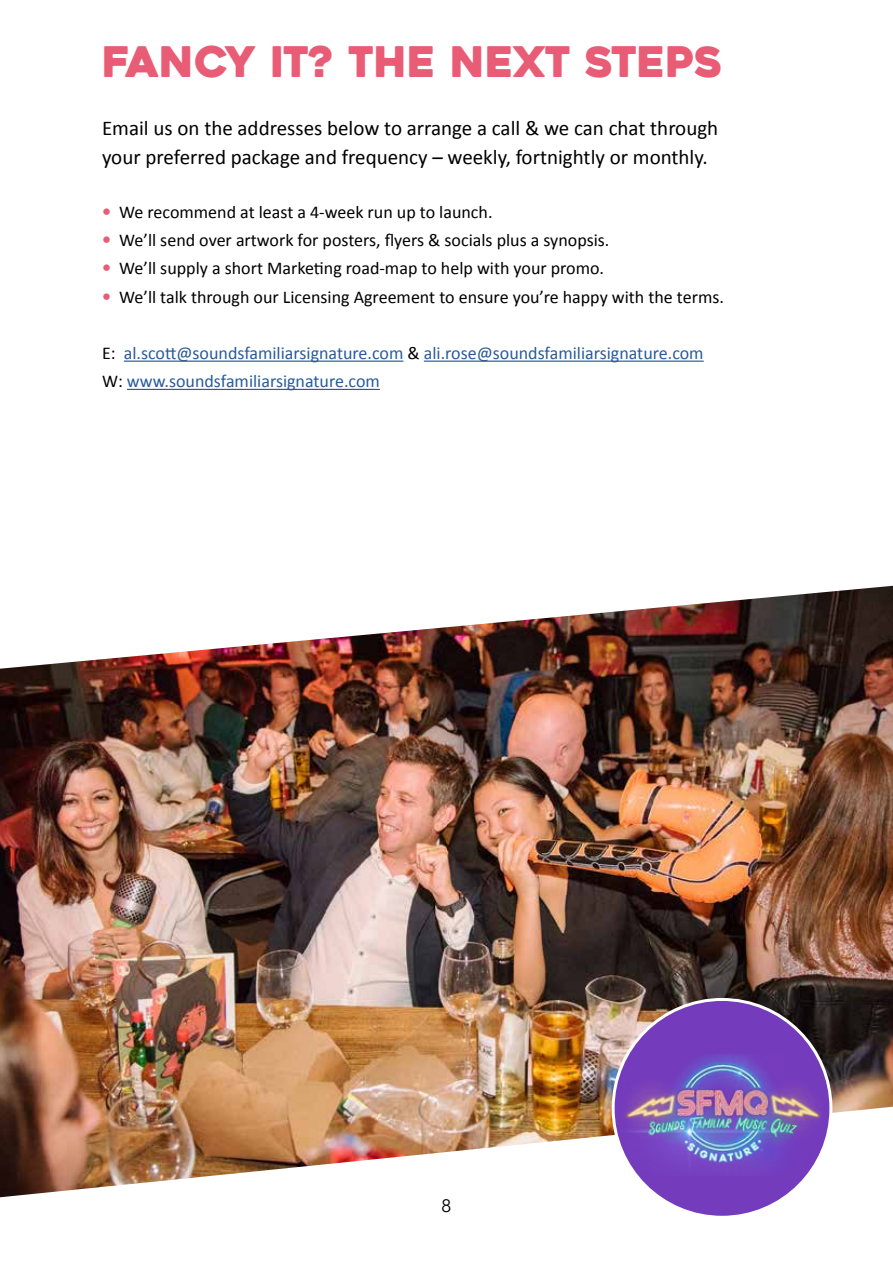
<style>
.page{position:relative;width:893px;height:1263px;background:#fff}
.page>*{position:absolute;margin:0;border:0;box-sizing:border-box;transform-origin:0 0}
.t1{font:42px "Heavitas";color:#e85d75}
.t2{font:21px/28.2px "Calibri";color:#000}
.t3{font:18px "Calibri";color:#000}
.t4{font:18px/28.2px "Calibri";color:#275b9b}
.t5{font:18px "Avenir Next";color:#000}
.s1{font-family:"Avenir Next";color:#e85d75}
.s2{color:#000}
</style>
<div class="page">
<hr style="left:124px;top:361px;width:279px;height:1px;background:#275b9b">
<hr style="left:424px;top:361px;width:280px;height:1px;background:#275b9b">
<hr style="left:127px;top:389px;width:253px;height:1px;background:#275b9b">
<img style="left:0;top:586px;width:893px;height:611px">
<div style="left:613px;top:999px;width:218px;height:218px;background:#753bbd;border-radius:50%"></div>
<img style="left:620px;top:1054px;width:210px;height:122px">
<h1 class="t1" style="left:102px;top:36px;width:622px">FANCY IT? THE NEXT STEPS</h1>
<p class="t2" style="left:102px;top:114px;width:618px">Email us on the addresses below to arrange a call &amp; we can chat through your preferred package and frequency – weekly, fortnightly or monthly.</p>
<p class="t3" style="left:102px;top:200px;width:392px"><span class="s1">•</span> We recommend at least a 4-week run up to launch.</p>
<p class="t3" style="left:102px;top:229px;width:509px"><span class="s1">•</span> We’ll send over artwork for posters, flyers &amp; socials plus a synopsis.</p>
<p class="t3" style="left:102px;top:257px;width:504px"><span class="s1">•</span> We’ll supply a short Marketing road-map to help with your promo.</p>
<p class="t3" style="left:102px;top:285px;width:623px"><span class="s1">•</span> We’ll talk through our Licensing Agreement to ensure you’re happy with the terms.</p>
<p class="t4" style="left:102px;top:339px;width:603px"><span class="s2">E:</span> al.scott@soundsfamiliarsignature.com <span class="s2">&amp;</span> ali.rose@soundsfamiliarsignature.com<br><span class="s2">W:</span> www.soundsfamiliarsignature.com</p>
<p class="t5" style="left:441px;top:1190px;width:12px">8</p>
</div>
